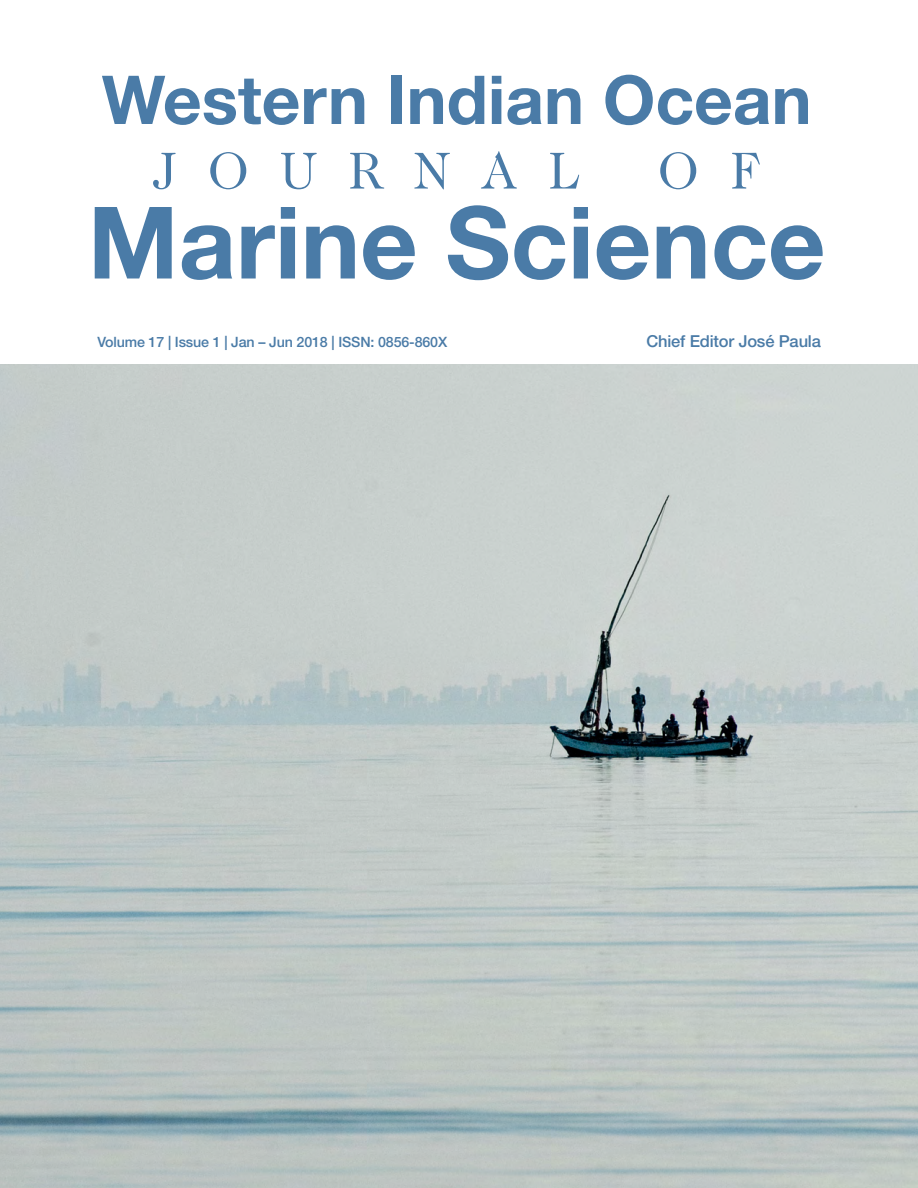
<style>
.page{position:relative;width:918px;height:1188px;background:#fff}
.page>*{position:absolute;margin:0;border:0;box-sizing:border-box;transform-origin:0 0}
.t1{font:700 100.05px "Helvetica Neue LT Std";color:#4a7ba7}
.t2{font:700 67.5px "Helvetica Neue LT Std";color:#4a7ba7}
.t3{font:52.5px "Caslon 224 Std";letter-spacing:.6em;color:#4a7ba7}
.t4{font:500 16.5px "Helvetica Neue LT Std";letter-spacing:-.01em;color:#4a7ba7}
.t5{font:500 14.25px "Helvetica Neue LT Std";letter-spacing:-.01em;color:#4a7ba7}
</style>
<div class="page">
<img style="left:0;top:364px;width:918px;height:824px">
<p class="t2" style="left:102px;top:58px;width:711px">Western Indian Ocean</p>
<p class="t3" style="left:153px;top:140px;width:429px">JOURNAL</p>
<p class="t3" style="left:658px;top:140px;width:104px">O F</p>
<p class="t1" style="left:88px;top:181px;width:739px">Marine Science</p>
<p class="t5" style="left:97px;top:333px;width:351px">Volume 17 | Issue 1 | Jan – Jun 2018 | ISSN: 0856-860X</p>
<p class="t4" style="left:646px;top:331px;width:176px">Chief Editor José Paula</p>
</div>
